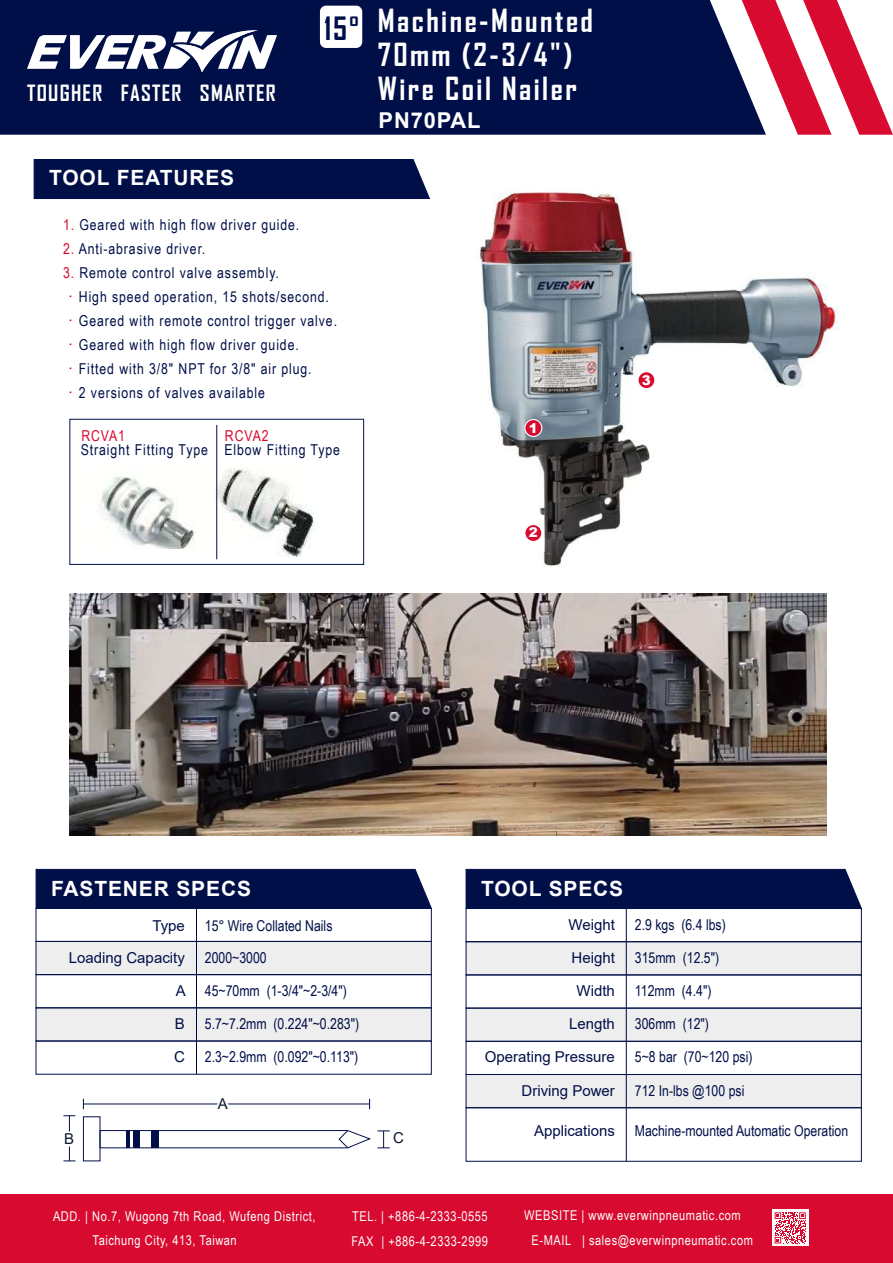
<style>
.page{position:relative;width:893px;height:1263px;background:#fff}
.page>*{position:absolute;margin:0;border:0;box-sizing:border-box;transform-origin:0 0}
.t1{font:700 30.75px "Agency FB";color:#000f48}
.t2{font:700 30.45px/34.2px "Agency FB";letter-spacing:.08em;color:#fff}
.t3{font:700 21.9px "Arial";letter-spacing:.04em;color:#fff}
.t4{font:700 21.45px "Agency FB";letter-spacing:.06em;color:#fff}
.t5{font:700 21px "Arial";letter-spacing:.04em;color:#fff}
.t6{font:15px/24px "Arial Narrow";letter-spacing:.06em;color:#000f48}
.t7{font:15px "Arial Narrow";color:#000f48}
.t8{font:15px "Arial";color:#000f48}
.t9{font:15px "Arial Narrow";letter-spacing:.06em;color:#d80a2f}
.t10{font:15px "Arial";color:#0f1835}
.t11{font:13.5px/24px "Arial Narrow";letter-spacing:.04em;color:#fff}
.t12{font:900 13.5px "Arial";color:#fff}
.s1{color:#d80a2f}
.s2{font-family:"Adobe Ming Std";font-weight:300;color:#d80a2f}
</style>
<div class="page">
<img style="left:479px;top:191px;width:360px;height:375px">
<div style="left:0;top:1194px;width:893px;height:69px;background:#d80a2f"></div>
<div style="left:772px;top:1209px;width:36px;height:37px;background:#fff"></div>
<svg style="left:775px;top:1212px;width:31px;height:31px"></svg>
<div style="left:0;top:0;width:742px;height:135px;background:#000f48"></div>
<svg style="left:27px;top:30px;width:250px;height:42px"></svg>
<svg style="left:742px;top:0;width:151px;height:135px"></svg>
<div style="left:320px;top:6px;width:42px;height:42px;background:#fff;border-radius:6px"></div>
<div style="left:33px;top:159px;width:397px;height:40px;background:#000f48"></div>
<img style="left:100px;top:467px;width:215px;height:90px">
<div style="left:88px;top:549px;width:127px;height:8px;background:#fff"></div>
<div style="left:208px;top:467px;width:7px;height:83px;background:#fff"></div>
<div style="left:69px;top:419px;width:295px;height:146px;border:1px solid #000f48"></div>
<hr style="left:216px;top:425px;width:1px;height:134px;background:#000f48">
<svg style="left:524px;top:419px;width:18px;height:18px"></svg>
<svg style="left:637px;top:371px;width:18px;height:18px"></svg>
<svg style="left:524px;top:524px;width:18px;height:18px"></svg>
<div style="left:36px;top:941px;width:395px;height:34px;background:#efeeef"></div>
<div style="left:36px;top:1008px;width:395px;height:33px;background:#efeeef"></div>
<div style="left:36px;top:1041px;width:396px;height:33px;border:1px solid #000f48"></div>
<div style="left:36px;top:941px;width:396px;height:34px;border:1px solid #000f48"></div>
<div style="left:36px;top:974px;width:396px;height:34px;border:1px solid #000f48"></div>
<div style="left:36px;top:1007px;width:396px;height:34px;border:1px solid #000f48"></div>
<hr style="left:196px;top:907px;width:1px;height:167px;background:#00053d">
<div style="left:35px;top:869px;width:397px;height:40px;background:#000f48"></div>
<hr style="left:83px;top:1103px;width:287px;height:1px;background:#000f48">
<svg style="left:63px;top:1115px;width:12px;height:1px"></svg>
<hr style="left:69px;top:1116px;width:1px;height:45px;background:#000f48">
<svg style="left:63px;top:1160px;width:12px;height:1px"></svg>
<svg style="left:211px;top:1103px;width:24px;height:2px"></svg>
<svg style="left:68px;top:1128px;width:2px;height:21px"></svg>
<div style="left:83px;top:1116px;width:17px;height:45px;border:1px solid #000f48"></div>
<div style="left:100px;top:1130px;width:248px;height:18px;border:1px solid #000f48"></div>
<hr style="left:126px;top:1130px;width:3px;height:18px;background:#000f48">
<div style="left:134px;top:1130px;width:6px;height:18px;background:#000f48"></div>
<div style="left:151px;top:1130px;width:7px;height:18px;background:#000f48"></div>
<svg style="left:338px;top:1130px;width:52px;height:19px"></svg>
<div style="left:466px;top:942px;width:395px;height:33px;background:#efeeef"></div>
<div style="left:466px;top:1008px;width:395px;height:33px;background:#efeeef"></div>
<div style="left:466px;top:1075px;width:395px;height:33px;background:#efeeef"></div>
<div style="left:465px;top:869px;width:397px;height:40px;background:#000f48"></div>
<div style="left:466px;top:908px;width:396px;height:34px;border:1px solid #000f48"></div>
<div style="left:466px;top:941px;width:396px;height:34px;border:1px solid #000f48"></div>
<div style="left:466px;top:974px;width:396px;height:34px;border:1px solid #000f48"></div>
<div style="left:466px;top:1008px;width:396px;height:34px;border:1px solid #000f48"></div>
<div style="left:466px;top:1107px;width:396px;height:55px;border:1px solid #000f48"></div>
<div style="left:466px;top:1074px;width:396px;height:34px;border:1px solid #000f48"></div>
<hr style="left:626px;top:908px;width:1px;height:253px;background:#00053d">
<img style="left:70px;top:593px;width:757px;height:242px">
<h3 class="t4" style="left:27px;top:80px;width:250px">TOUGHER FASTER SMARTER</h3>
<h1 class="t1" style="left:324px;top:9px;width:36px">15°</h1>
<h3 class="t5" style="left:49px;top:163px;width:187px">TOOL FEATURES</h3>
<p class="t6" style="left:63px;top:212px;width:238px"><span class="s1">1.</span> Geared with high flow driver guide.</p>
<p class="t6" style="left:63px;top:236px;width:144px"><span class="s1">2.</span> Anti-abrasive driver.</p>
<p class="t6" style="left:63px;top:260px;width:276px"><span class="s1">3.</span> Remote control valve assembly.<br><span class="s2">．</span>High speed operation, 15 shots/second.<span class="s2">．</span>Geared with remote control trigger valve.<span class="s2">．</span>Geared with high flow driver guide.<span class="s2">．</span>Fitted with 3/8" NPT for 3/8" air plug.<span class="s2">．</span>2 versions of valves available</p>
<p class="t9" style="left:81px;top:424px;width:45px">RCVA1</p>
<p class="t6" style="left:81px;top:438px;width:129px">Straight Fitting Type</p>
<p class="t9" style="left:225px;top:424px;width:45px">RCVA2</p>
<p class="t6" style="left:224px;top:438px;width:117px">Elbow Fitting Type</p>
<h2 class="t2" style="left:378px;top:2px;width:217px">Machine-Mounted<br>70mm (2-3/4")<br>Wire Coil Nailer</h2>
<h3 class="t3" style="left:379px;top:105px;width:104px">PN70PAL</h3>
<p class="t12" style="left:529px;top:418px;width:10px">1</p>
<p class="t12" style="left:529px;top:523px;width:10px">2</p>
<p class="t12" style="left:642px;top:370px;width:10px">3</p>
<h3 class="t5" style="left:51px;top:873px;width:201px">FASTENER SPECS</h3>
<p class="t8" style="left:152px;top:915px;width:34px">Type</p>
<p class="t7" style="left:205px;top:914px;width:129px">15° Wire Collated Nails</p>
<h3 class="t5" style="left:481px;top:873px;width:144px">TOOL SPECS</h3>
<p class="t8" style="left:568px;top:914px;width:48px">Weight</p>
<p class="t6" style="left:635px;top:912px;width:92px">2.9 kgs (6.4 lbs)</p>
<p class="t8" style="left:69px;top:947px;width:117px">Loading Capacity</p>
<p class="t8" style="left:176px;top:980px;width:12px">A</p>
<p class="t8" style="left:175px;top:1013px;width:12px">B</p>
<p class="t7" style="left:205px;top:946px;width:63px">2000~3000</p>
<p class="t6" style="left:205px;top:978px;width:144px">45~70mm (1-3/4"~2-3/4")</p>
<p class="t7" style="left:205px;top:1012px;width:156px">5.7~7.2mm (0.224"~0.283")</p>
<p class="t8" style="left:571px;top:947px;width:45px">Height</p>
<p class="t8" style="left:576px;top:980px;width:40px">Width</p>
<p class="t8" style="left:569px;top:1013px;width:47px">Length</p>
<p class="t6" style="left:635px;top:945px;width:86px">315mm (12.5")</p>
<p class="t6" style="left:635px;top:978px;width:78px">112mm (4.4")</p>
<p class="t6" style="left:635px;top:1011px;width:76px">306mm (12")</p>
<p class="t8" style="left:174px;top:1046px;width:12px">C</p>
<p class="t7" style="left:205px;top:1046px;width:155px">2.3~2.9mm (0.092"~0.113")</p>
<p class="t8" style="left:485px;top:1047px;width:132px">Operating Pressure</p>
<p class="t7" style="left:635px;top:1046px;width:119px">5~8 bar (70~120 psi)</p>
<p class="t10" style="left:218px;top:1093px;width:12px">A</p>
<p class="t8" style="left:521px;top:1080px;width:95px">Driving Power</p>
<p class="t7" style="left:635px;top:1079px;width:111px">712 In-lbs @100 psi</p>
<p class="t10" style="left:64px;top:1129px;width:12px">B</p>
<p class="t10" style="left:393px;top:1127px;width:12px">C</p>
<p class="t8" style="left:534px;top:1120px;width:82px">Applications</p>
<p class="t7" style="left:635px;top:1119px;width:215px">Machine-mounted Automatic Operation</p>
<p class="t11" style="left:93px;top:1204px;width:224px;text-indent:-40px">ADD. | No.7, Wugong 7th Road, Wufeng District,<br>Taichung City, 413, Taiwan</p>
<p class="t11" style="left:352px;top:1204px;width:137px">TEL. | +886-4-2333-0555</p>
<p class="t11" style="left:352px;top:1229px;width:138px">FAX | +886-4-2333-2999</p>
<p class="t11" style="left:524px;top:1203px;width:218px">WEBSITE | www.everwinpneumatic.com</p>
<p class="t11" style="left:532px;top:1228px;width:223px">E-MAIL | sales@everwinpneumatic.com</p>
</div>
